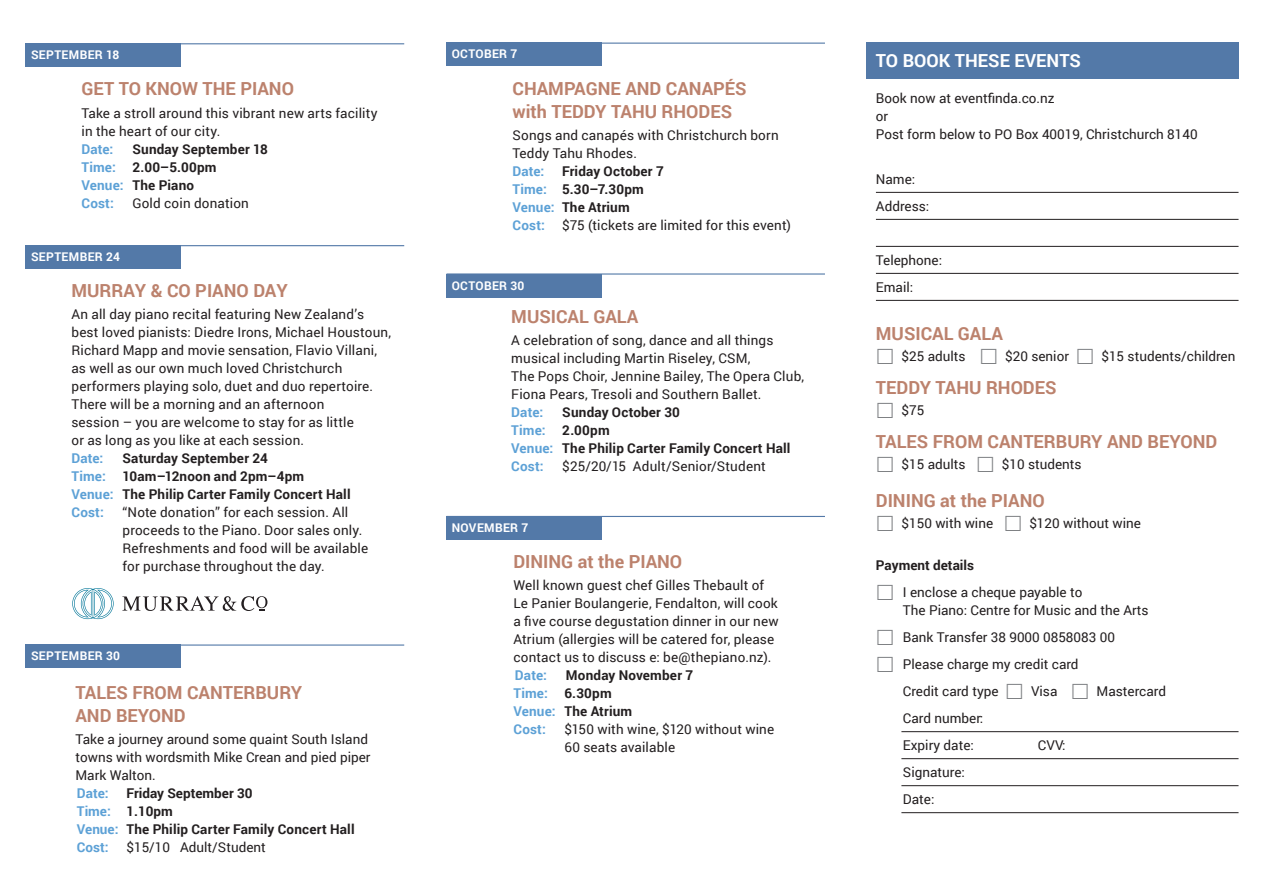
<style>
.page{position:relative;width:1263px;height:893px;background:#fff}
.page>*{position:absolute;margin:0;border:0;box-sizing:border-box;transform-origin:0 0}
.t1{font:700 18px/22.5px "Roboto";color:#bc826d}
.t2{font:700 18px "Roboto";color:#fff}
.t3{font:13.5px/18px "Roboto";letter-spacing:.01em;color:#231f20}
.t4{font:700 13.5px "Roboto";letter-spacing:.01em;color:#231f20}
.t5{font:700 13.5px "Roboto";letter-spacing:.02em;color:#5da1d6}
.t6{font:700 12px "Roboto";letter-spacing:.03em;color:#fff}
.s1{color:#5da1d6}
</style>
<div class="page">
<div style="left:867px;top:42px;width:372px;height:37px;background:#5379a8"></div>
<hr style="left:876px;top:192px;width:362px;height:1px;background:#231f20">
<hr style="left:876px;top:219px;width:362px;height:1px;background:#231f20">
<hr style="left:876px;top:246px;width:362px;height:1px;background:#231f20">
<hr style="left:876px;top:273px;width:362px;height:1px;background:#231f20">
<hr style="left:876px;top:300px;width:362px;height:1px;background:#231f20">
<hr style="left:901px;top:731px;width:337px;height:1px;background:#231f20">
<hr style="left:901px;top:758px;width:337px;height:1px;background:#231f20">
<hr style="left:901px;top:785px;width:337px;height:1px;background:#231f20">
<hr style="left:901px;top:812px;width:337px;height:1px;background:#231f20">
<hr style="left:446px;top:43px;width:379px;height:1px;background:#5379a8">
<hr style="left:446px;top:273px;width:379px;height:2px;background:#5379a8">
<hr style="left:446px;top:516px;width:379px;height:1px;background:#5379a8">
<div style="left:446px;top:516px;width:156px;height:23px;background:#5379a8"></div>
<div style="left:446px;top:274px;width:156px;height:23px;background:#5379a8"></div>
<div style="left:446px;top:43px;width:156px;height:23px;background:#5379a8"></div>
<hr style="left:26px;top:43px;width:378px;height:1px;background:#5379a8">
<hr style="left:26px;top:245px;width:378px;height:1px;background:#5379a8">
<div style="left:26px;top:245px;width:155px;height:23px;background:#5379a8"></div>
<div style="left:26px;top:43px;width:155px;height:23px;background:#5379a8"></div>
<hr style="left:26px;top:644px;width:378px;height:2px;background:#5379a8">
<div style="left:26px;top:644px;width:155px;height:24px;background:#5379a8"></div>
<svg style="left:72px;top:588px;width:42px;height:31px"></svg>
<svg style="left:122px;top:596px;width:145px;height:15px"></svg>
<p class="t6" style="left:31px;top:46px;width:90px">September 18</p>
<p class="t1" style="left:81px;top:77px;width:12px">GET</p>
<p class="t1" style="left:119px;top:77px;width:40px">TO KNO</p>
<p class="t1" style="left:182px;top:77px;width:33px">W THE</p>
<p class="t1" style="left:240px;top:77px;width:12px">PIANO</p>
<p class="t3" style="left:81px;top:103px;width:298px">Take a stroll around this vibrant new arts facility in the heart of our city.</p>
<p class="t5" style="left:81px;top:139px;width:33px">Date:</p>
<p class="t4" style="left:132px;top:139px;width:137px">Sunday September 18</p>
<p class="t4" style="left:81px;top:157px;width:137px"><span class="s1">Time:</span> 2.00–5.00pm</p>
<p class="t4" style="left:81px;top:175px;width:114px"><span class="s1">Venue:</span> The Piano</p>
<p class="t5" style="left:81px;top:193px;width:34px">Cost:</p>
<p class="t3" style="left:132px;top:193px;width:118px">Gold coin donation</p>
<p class="t6" style="left:31px;top:248px;width:91px">September 24</p>
<p class="t1" style="left:71px;top:278px;width:41px">MURRAY</p>
<p class="t1" style="left:151px;top:278px;width:56px">&amp; CO PIANO</p>
<p class="t1" style="left:253px;top:278px;width:13px">DAY</p>
<p class="t3" style="left:71px;top:305px;width:321px">An all day piano recital featuring New Zealand’s best loved pianists: Diedre Irons, Michael Houstoun, Richard Mapp and movie sensation, Flavio Villani, as well as our own much loved Christchurch performers playing solo, duet and duo repertoire.<br>There will be a morning and an afternoon<br>session – you are welcome to stay for as little<br>or as long as you like at each session.</p>
<p class="t4" style="left:71px;top:449px;width:198px"><span class="s1">Date:</span> Saturday September 24</p>
<p class="t4" style="left:71px;top:467px;width:234px"><span class="s1">Time:</span> 10am–12noon and 2pm–4pm</p>
<p class="t4" style="left:71px;top:485px;width:281px"><span class="s1">Venue:</span> The Philip Carter Family Concert Hall</p>
<p class="t5" style="left:71px;top:503px;width:34px">Cost:</p>
<p class="t3" style="left:122px;top:503px;width:241px">“Note donation” for each session. All proceeds to the Piano. Door sales only.</p>
<p class="t3" style="left:122px;top:539px;width:247px">Refreshments and food will be available for purchase throughout the day.</p>
<p class="t6" style="left:31px;top:647px;width:91px">September 30</p>
<p class="t1" style="left:75px;top:681px;width:228px">Tales from Canterbury and Beyond</p>
<p class="t3" style="left:75px;top:729px;width:297px">Take a journey around some quaint South Island towns with wordsmith Mike Crean and pied piper<br>Mark Walton.</p>
<p class="t5" style="left:77px;top:783px;width:33px">Date:</p>
<p class="t4" style="left:126px;top:783px;width:128px">Friday September 30</p>
<p class="t4" style="left:77px;top:801px;width:97px"><span class="s1">Time:</span> 1.10pm</p>
<p class="t4" style="left:77px;top:819px;width:279px"><span class="s1">Venue:</span> The Philip Carter Family Concert Hall</p>
<p class="t5" style="left:77px;top:837px;width:33px">Cost:</p>
<p class="t3" style="left:126px;top:837px;width:141px">$15/10 Adult/Student</p>
<p class="t6" style="left:452px;top:45px;width:26px">OCTOBER</p>
<p class="t6" style="left:510px;top:45px;width:8px">7</p>
<p class="t1" style="left:512px;top:77px;width:64px">CHAMPAGNE</p>
<p class="t1" style="left:625px;top:77px;width:13px">AND</p>
<p class="t1" style="left:666px;top:77px;width:25px">CANAP</p>
<p class="t1" style="left:725px;top:77px;width:22px">ÉS</p>
<p class="t1" style="left:512px;top:99px;width:51px">with TEDDY</p>
<p class="t1" style="left:611px;top:99px;width:12px">TAH</p>
<p class="t1" style="left:645px;top:99px;width:30px">U RHODES</p>
<p class="t3" style="left:512px;top:126px;width:268px">Songs and canapés with Christchurch born<br>Teddy Tahu Rhodes.</p>
<p class="t4" style="left:512px;top:162px;width:153px"><span class="s1">Date:</span> Friday October 7</p>
<p class="t4" style="left:512px;top:180px;width:133px"><span class="s1">Time:</span> 5.30–7.30pm</p>
<p class="t4" style="left:512px;top:198px;width:119px"><span class="s1">Venue:</span> The Atrium</p>
<p class="t5" style="left:512px;top:216px;width:34px">Cost:</p>
<p class="t3" style="left:562px;top:216px;width:230px">$75 (tickets are limited for this event)</p>
<p class="t6" style="left:452px;top:277px;width:26px">OCTOBER</p>
<p class="t6" style="left:510px;top:277px;width:16px">30</p>
<p class="t1" style="left:511px;top:305px;width:95px">MUSICAL GALA</p>
<p class="t3" style="left:511px;top:331px;width:294px">A celebration of song, dance and all things musical including Martin Riseley, CSM,<br>The Pops Choir, Jennine Bailey, The Opera Club, Fiona Pears, Tresoli and Southern Ballet.</p>
<p class="t4" style="left:511px;top:403px;width:170px"><span class="s1">Date:</span> Sunday October 30</p>
<p class="t4" style="left:511px;top:421px;width:100px"><span class="s1">Time:</span> 2.00pm</p>
<p class="t4" style="left:511px;top:439px;width:281px"><span class="s1">Venue:</span> The Philip Carter Family Concert Hall</p>
<p class="t5" style="left:511px;top:457px;width:34px">Cost:</p>
<p class="t3" style="left:562px;top:457px;width:205px">$25/20/15 Adult/Senior/Student</p>
<p class="t6" style="left:452px;top:519px;width:9px">NOVE</p>
<p class="t6" style="left:484px;top:519px;width:20px">MBER</p>
<p class="t6" style="left:521px;top:519px;width:8px">7</p>
<p class="t1" style="left:513px;top:549px;width:11px">DINING</p>
<p class="t1" style="left:578px;top:549px;width:63px">at the PIANO</p>
<p class="t3" style="left:513px;top:576px;width:252px">Well known guest chef Gilles Thebault of</p>
<p class="t3" style="left:513px;top:594px;width:267px">Le Panier Boulangerie, Fendalton, will cook a five course degustation dinner in our new Atrium (allergies will be catered for, please contact us to discuss e: be@thepiano.nz).</p>
<p class="t5" style="left:515px;top:666px;width:33px">Date:</p>
<p class="t4" style="left:566px;top:666px;width:129px">Monday November 7</p>
<p class="t4" style="left:513px;top:684px;width:100px"><span class="s1">Time:</span> 6.30pm</p>
<p class="t4" style="left:513px;top:702px;width:120px"><span class="s1">Venue:</span> The Atrium</p>
<p class="t5" style="left:513px;top:720px;width:34px">Cost:</p>
<p class="t3" style="left:564px;top:720px;width:211px">$150 with wine, $120 without wine<br>60 seats available</p>
<p class="t2" style="left:876px;top:48px;width:207px">To book these events</p>
<p class="t3" style="left:876px;top:88px;width:180px">Book now at eventfinda.co.nz</p>
<p class="t3" style="left:876px;top:106px;width:14px">or</p>
<p class="t3" style="left:876px;top:124px;width:323px">Post form below to PO Box 40019, Christchurch 8140</p>
<p class="t3" style="left:876px;top:169px;width:41px">Name:</p>
<p class="t3" style="left:876px;top:196px;width:55px">Address:</p>
<p class="t3" style="left:876px;top:250px;width:68px">Telephone:</p>
<p class="t3" style="left:876px;top:277px;width:39px">Email:</p>
<p class="t1" style="left:876px;top:322px;width:129px">Musical Gala</p>
<p class="t3" style="left:902px;top:347px;width:66px">$25 adults</p>
<p class="t3" style="left:1005px;top:347px;width:65px">$20 senior</p>
<p class="t3" style="left:1101px;top:347px;width:136px">$15 students/children</p>
<p class="t1" style="left:876px;top:376px;width:182px">Teddy Tahu Rhodes</p>
<p class="t3" style="left:902px;top:401px;width:24px">$75</p>
<p class="t1" style="left:876px;top:430px;width:343px">tales from Canterbury and beyond</p>
<p class="t3" style="left:902px;top:455px;width:66px">$15 adults</p>
<p class="t3" style="left:1002px;top:455px;width:81px">$10 students</p>
<p class="t1" style="left:876px;top:489px;width:170px">Dining at the Piano</p>
<p class="t3" style="left:902px;top:514px;width:93px">$150 with wine</p>
<p class="t3" style="left:1029px;top:514px;width:113px">$120 without wine</p>
<p class="t4" style="left:876px;top:556px;width:100px">Payment details</p>
<p class="t3" style="left:903px;top:583px;width:247px">I enclose a cheque payable to<br>The Piano: Centre for Music and the Arts</p>
<p class="t3" style="left:903px;top:628px;width:213px">Bank Transfer 38 9000 0858083 00</p>
<p class="t3" style="left:903px;top:655px;width:177px">Please charge my credit card</p>
<p class="t3" style="left:903px;top:682px;width:97px">Credit card type</p>
<p class="t3" style="left:1031px;top:682px;width:28px">Visa</p>
<p class="t3" style="left:1097px;top:682px;width:71px">Mastercard</p>
<p class="t3" style="left:903px;top:709px;width:82px">Card number:</p>
<p class="t3" style="left:903px;top:736px;width:72px">Expiry date:</p>
<p class="t3" style="left:1038px;top:736px;width:29px">CVV:</p>
<p class="t3" style="left:903px;top:763px;width:63px">Signature:</p>
<p class="t3" style="left:903px;top:790px;width:33px">Date:</p>
</div>
